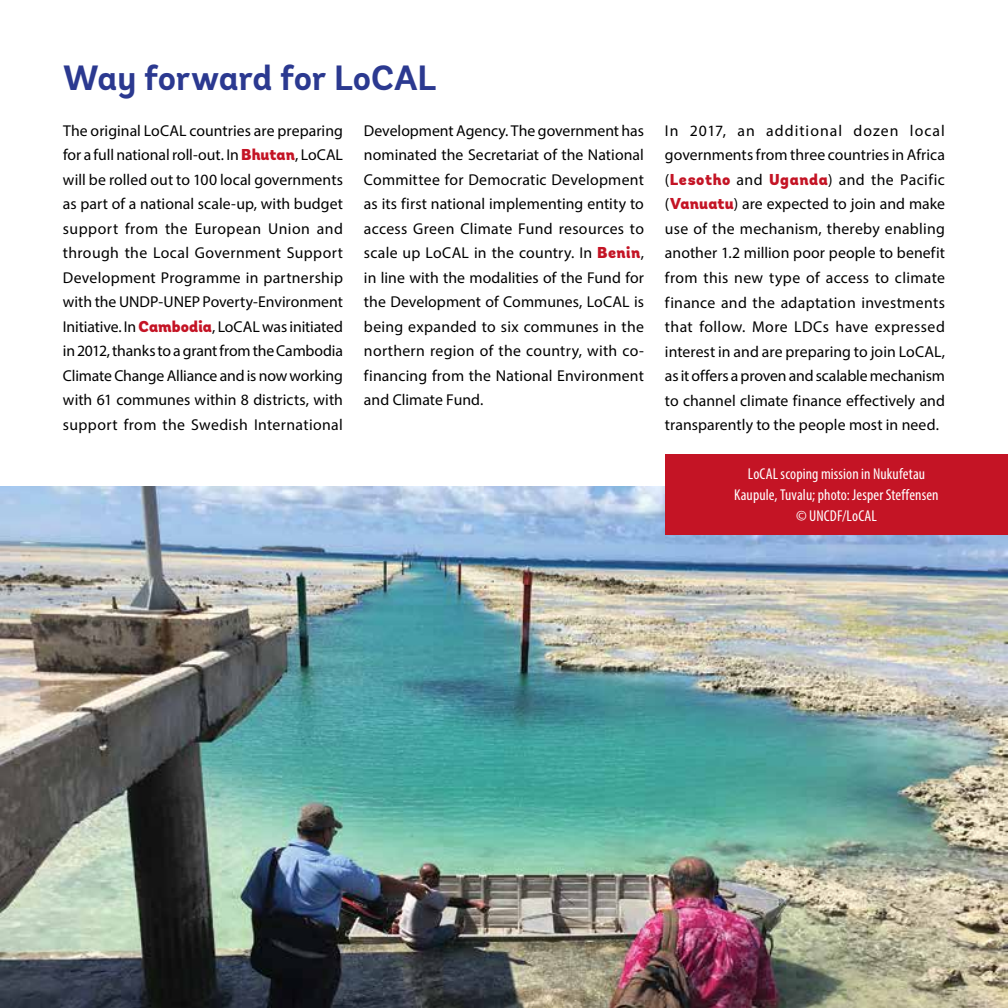
<style>
.page{position:relative;width:1008px;height:1008px;background:#fff}
.page>*{position:absolute;margin:0;border:0;box-sizing:border-box;transform-origin:0 0}
.t1{font:700 35px "Andes";letter-spacing:-.005em;color:#2b3990}
.t2{font:15.75px/24.5px "Myriad Pro";letter-spacing:.01em;color:#000;text-align:justify}
.t3{font:condensed 15.75px/21px "Myriad Pro";letter-spacing:.005em;color:#fff;text-align:center}
.s1{font-family:"Andes";font-weight:900;color:#c41425}
</style>
<div class="page">
<img style="left:0;top:487px;width:1008px;height:521px">
<div style="left:665px;top:454px;width:343px;height:81px;background:#c41425"></div>
<h1 class="t1" style="left:63px;top:56px;width:375px">Way forward for LoCAL</h1>
<p class="t2" style="left:63px;top:118px;width:282px">The original LoCAL countries are preparing for a full national roll-out. In <span class="s1">Bhutan</span>, LoCAL will be rolled out to 100 local governments as part of a national scale-up, with budget support from the European Union and through the Local Government Support Development Programme in partnership with the UNDP-UNEP Poverty-Environment Initiative. In <span class="s1">Cambodia</span>, LoCAL was initiated in 2012, thanks to a grant from the Cambodia Climate Change Alliance and is now working with 61 communes within 8 districts, with support from the Swedish International</p>
<p class="t2" style="left:364px;top:118px;width:282px">Development Agency. The government has nominated the Secretariat of the National Committee for Democratic Development as its first national implementing entity to access Green Climate Fund resources to scale up LoCAL in the country. In <span class="s1">Benin</span>, in line with the modalities of the Fund for the Development of Communes, LoCAL is being expanded to six communes in the northern region of the country, with co&shy;financing from the National Environment and Climate Fund.</p>
<p class="t2" style="left:665px;top:118px;width:282px">In 2017, an additional dozen local governments from three countries in Africa (<span class="s1">Lesotho</span> and <span class="s1">Uganda</span>) and the Pacific (<span class="s1">Vanuatu</span>) are expected to join and make use of the mechanism, thereby enabling another 1.2 million poor people to benefit from this new type of access to climate finance and the adaptation investments that follow. More LDCs have expressed interest in and are preparing to join LoCAL, as it offers a proven and scalable mechanism to channel climate finance effectively and transparently to the people most in need.</p>
<p class="t3" style="left:734px;top:463px;width:206px">LoCAL scoping mission in Nukufetau<br>Kaupule, Tuvalu; photo: Jesper Steffensen © UNCDF/LoCAL</p>
</div>
